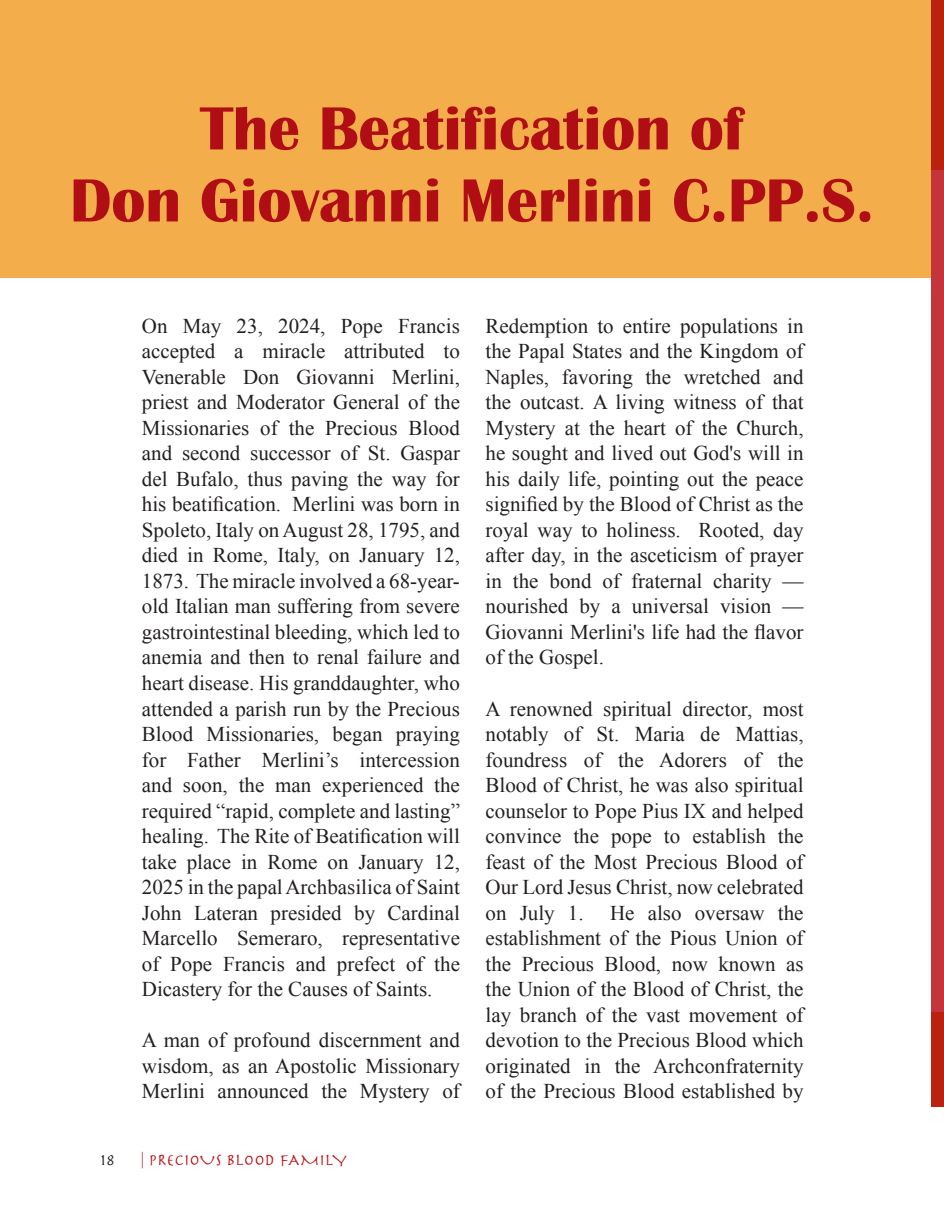
<style>
.page{position:relative;width:944px;height:1214px;background:#fff}
.page>*{position:absolute;margin:0;border:0;box-sizing:border-box;transform-origin:0 0}
.Title_14pt_Black__Centered{font:700 63px/72px "Britannic";color:#b00d15;text-align:center}
.EDITORIAL___Body_Text{font:21px/25.5px "Times New Roman";color:#231f20;text-align:justify}
.MASTER_PAGE___Magazine_Title_left_aligne{font:16.5px "Herculanum";color:#bb1018}
.MASTER_PAGE___Page_Number_right_aligned{font:16.5px "Herculanum";color:#231f20}
</style>
<div class="page">
<div style="left:0;top:0;width:931px;height:278px;background:#f3ad4b"></div>
<div style="left:931px;top:0;width:13px;height:1106px;background:#c5343b"></div>
<div style="left:931px;top:0;width:13px;height:170px;background:#ba220f"></div>
<div style="left:931px;top:1012px;width:13px;height:94px;background:#ba220f"></div>
<p class="Title_14pt_Black__Centered" style="left:70px;top:93px;width:805px">The Beatification of<br>Don Giovanni Merlini C.PP.S.</p>
<p class="EDITORIAL___Body_Text" style="left:142px;top:313px;width:319px">On May 23, 2024, Pope Francis accepted a miracle attributed to Venerable Don Giovanni Merlini, priest and Moderator General of the Missionaries of the Precious Blood and second successor of St. Gaspar del Bufalo, thus paving the way for his beatification. Merlini was born in Spoleto, Italy on August 28, 1795, and died in Rome, Italy, on January 12, 1873. The miracle involved a 68-year&shy;old Italian man suffering from severe gastrointestinal bleeding, which led to anemia and then to renal failure and heart disease. His granddaughter, who attended a parish run by the Precious Blood Missionaries, began praying for Father Merlini’s intercession and soon, the man experienced the required “rapid, complete and lasting” healing. The Rite of Beatification will take place in Rome on January 12, 2025 in the papal Archbasilica of Saint John Lateran presided by Cardinal Marcello Semeraro, representative of Pope Francis and prefect of the Dicastery for the Causes of Saints.</p>
<p class="EDITORIAL___Body_Text" style="left:142px;top:1027px;width:319px">A man of profound discernment and wisdom, as an Apostolic Missionary Merlini announced the Mystery of</p>
<p class="MASTER_PAGE___Page_Number_right_aligned" style="left:101px;top:1149px;width:16px">18</p>
<p class="MASTER_PAGE___Magazine_Title_left_aligne" style="left:141px;top:1149px;width:207px">| PRECIOUS BLOOD FAMILY</p>
<p class="EDITORIAL___Body_Text" style="left:485px;top:313px;width:319px">Redemption to entire populations in the Papal States and the Kingdom of Naples, favoring the wretched and the outcast. A living witness of that Mystery at the heart of the Church, he sought and lived out God's will in his daily life, pointing out the peace signified by the Blood of Christ as the royal way to holiness. Rooted, day after day, in the asceticism of prayer in the bond of fraternal charity — nourished by a universal vision — Giovanni Merlini's life had the flavor of the Gospel.</p>
<p class="EDITORIAL___Body_Text" style="left:485px;top:695px;width:319px">A renowned spiritual director, most notably of St. Maria de Mattias, foundress of the Adorers of the Blood of Christ, he was also spiritual counselor to Pope Pius IX and helped convince the pope to establish the feast of the Most Precious Blood of Our Lord Jesus Christ, now celebrated on July 1.</p>
<p class="EDITORIAL___Body_Text" style="left:485px;top:899px;width:319px;text-indent:124px">He also oversaw the establishment of the Pious Union of the Precious Blood, now known as the Union of the Blood of Christ, the lay branch of the vast movement of devotion to the Precious Blood which originated in the Archconfraternity of the Precious Blood established by</p>
</div>
